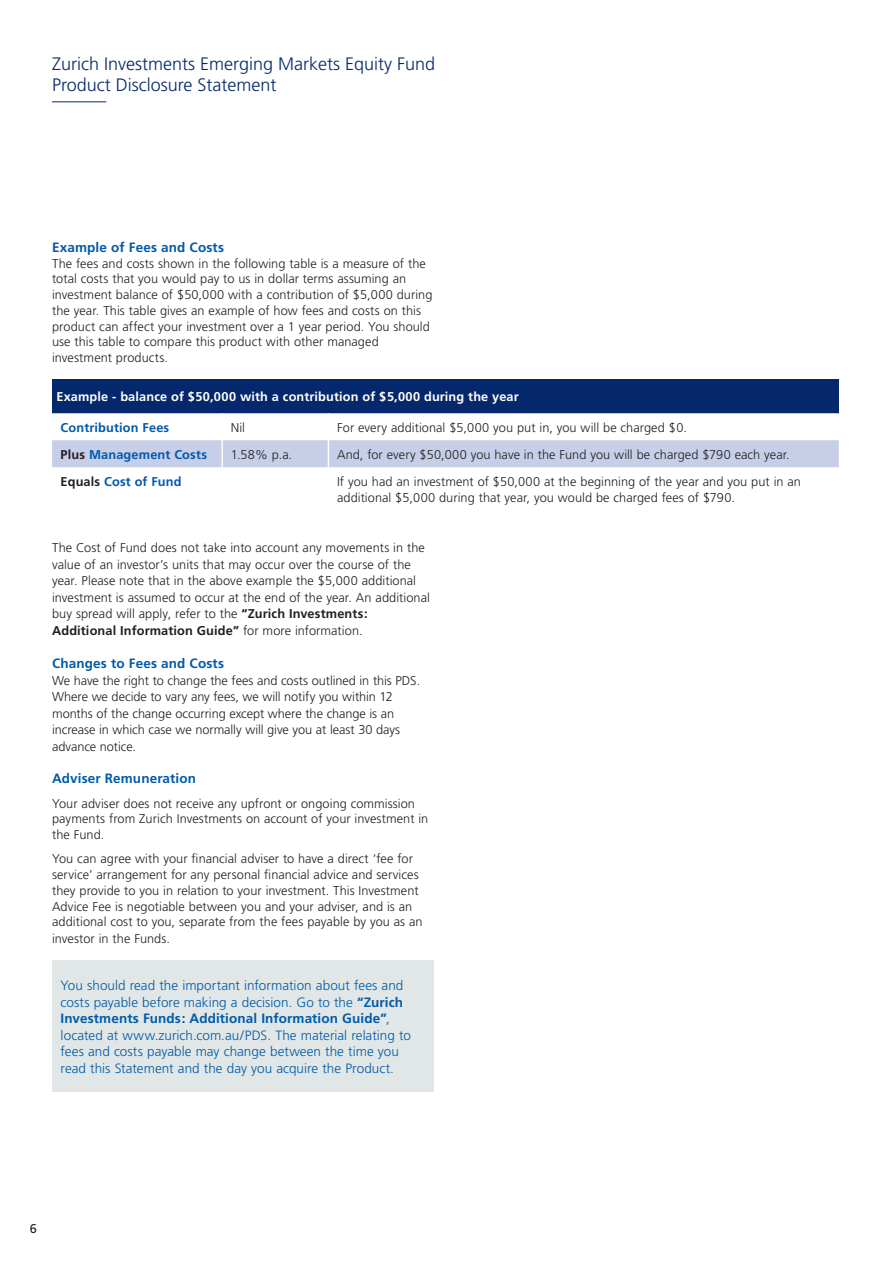
<style>
.page{position:relative;width:893px;height:1263px;background:#fff}
.page>*{position:absolute;margin:0;border:0;box-sizing:border-box;transform-origin:0 0}
.t1{font:300 18px/21px "Frutiger";color:#04286b}
.t2{font:300 13.5px/16.5px "Frutiger";letter-spacing:.005em;color:#015aaa}
.Head_3{font:700 13.5px "Frutiger";letter-spacing:.01em;color:#015aaa}
.Body{font:300 12.75px/15.8px "Frutiger";letter-spacing:.005em;color:#231f20}
.Body-2{font:700 12.75px "Frutiger";letter-spacing:.01em;color:#fff}
.Body-3{font:700 12.75px "Frutiger";letter-spacing:.015em;color:#015aaa}
.t3{font:12.75px "Frutiger";color:#231f20}
.s1{color:#231f20}
.s2{font-weight:700}
</style>
<div class="page">
<div style="left:52px;top:379px;width:787px;height:34px;background:#04286b"></div>
<svg style="left:52px;top:413px;width:787px;height:55px"></svg>
<hr style="left:221px;top:467px;width:2px;height:43px;background:#fff">
<hr style="left:328px;top:467px;width:1px;height:43px;background:#fff">
<div style="left:52px;top:960px;width:382px;height:132px;background:#e0e7e6"></div>
<hr style="left:52px;top:101px;width:54px;height:1px;background:#04286b">
<h1 class="t1" style="left:52px;top:53px;width:385px">Zurich Investments Emerging Markets Equity Fund<br>Product Disclosure Statement</h1>
<p class="Head_3" style="left:52px;top:239px;width:173px">Example of Fees and Costs</p>
<p class="Body" style="left:52px;top:255px;width:382px">The fees and costs shown in the following table is a measure of the total costs that you would pay to us in dollar terms assuming an investment balance of $50,000 with a contribution of $5,000 during the year. This table gives an example of how fees and costs on this product can affect your investment over a 1 year period. You should use this table to compare this product with other managed investment products.</p>
<p class="Body-2" style="left:56px;top:389px;width:464px">Example - balance of $50,000 with a contribution of $5,000 during the year</p>
<p class="Body-3" style="left:61px;top:420px;width:110px">Contribution Fees</p>
<p class="Body" style="left:231px;top:419px;width:16px">Nil</p>
<p class="Body" style="left:337px;top:419px;width:351px">For every additional $5,000 you put in, you will be charged $0.</p>
<p class="Body-3" style="left:61px;top:447px;width:148px"><span class="s1">Plus</span> Management Costs</p>
<p class="Body" style="left:231px;top:446px;width:63px">1.58% p.a.</p>
<p class="Body" style="left:337px;top:446px;width:454px">And, for every $50,000 you have in the Fund you will be charged $790 each year.</p>
<p class="Body-3" style="left:61px;top:474px;width:122px"><span class="s1">Equals</span> Cost of Fund</p>
<p class="Body" style="left:337px;top:473px;width:465px">If you had an investment of $50,000 at the beginning of the year and you put in an additional $5,000 during that year, you would be charged fees of $790.</p>
<p class="Body" style="left:52px;top:539px;width:379px;line-height:16.5px">The Cost of Fund does not take into account any movements in the value of an investor’s units that may occur over the course of the year. Please note that in the above example the $5,000 additional investment is assumed to occur at the end of the year. An additional buy spread will apply, refer to the <span class="s2">“Zurich Investments:<br>Additional Information Guide”</span> for more information.</p>
<p class="Head_3" style="left:52px;top:655px;width:173px">Changes to Fees and Costs</p>
<p class="Body" style="left:52px;top:672px;width:370px;line-height:16.5px">We have the right to change the fees and costs outlined in this PDS.<br>Where we decide to vary any fees, we will notify you within 12 months of the change occurring except where the change is an increase in which case we normally will give you at least 30 days advance notice.</p>
<p class="Head_3" style="left:52px;top:771px;width:145px">Adviser Remuneration</p>
<p class="Body" style="left:52px;top:795px;width:378px">Your adviser does not receive any upfront or ongoing commission payments from Zurich Investments on account of your investment in the Fund.</p>
<p class="Body" style="left:52px;top:851px;width:372px">You can agree with your financial adviser to have a direct ‘fee for service’ arrangement for any personal financial advice and services they provide to you in relation to your investment. This Investment Advice Fee is negotiable between you and your adviser, and is an additional cost to you, separate from the fees payable by you as an investor in the Funds.</p>
<p class="t2" style="left:61px;top:977px;width:352px">You should read the important information about fees and costs payable before making a decision. Go to the <span class="s2">“Zurich Investments Funds: Additional Information Guide”</span>, located at www.zurich.com.au/PDS. The material relating to fees and costs payable may change between the time you read this Statement and the day you acquire the Product.</p>
<p class="t3" style="left:30px;top:1221px;width:9px">6</p>
</div>
